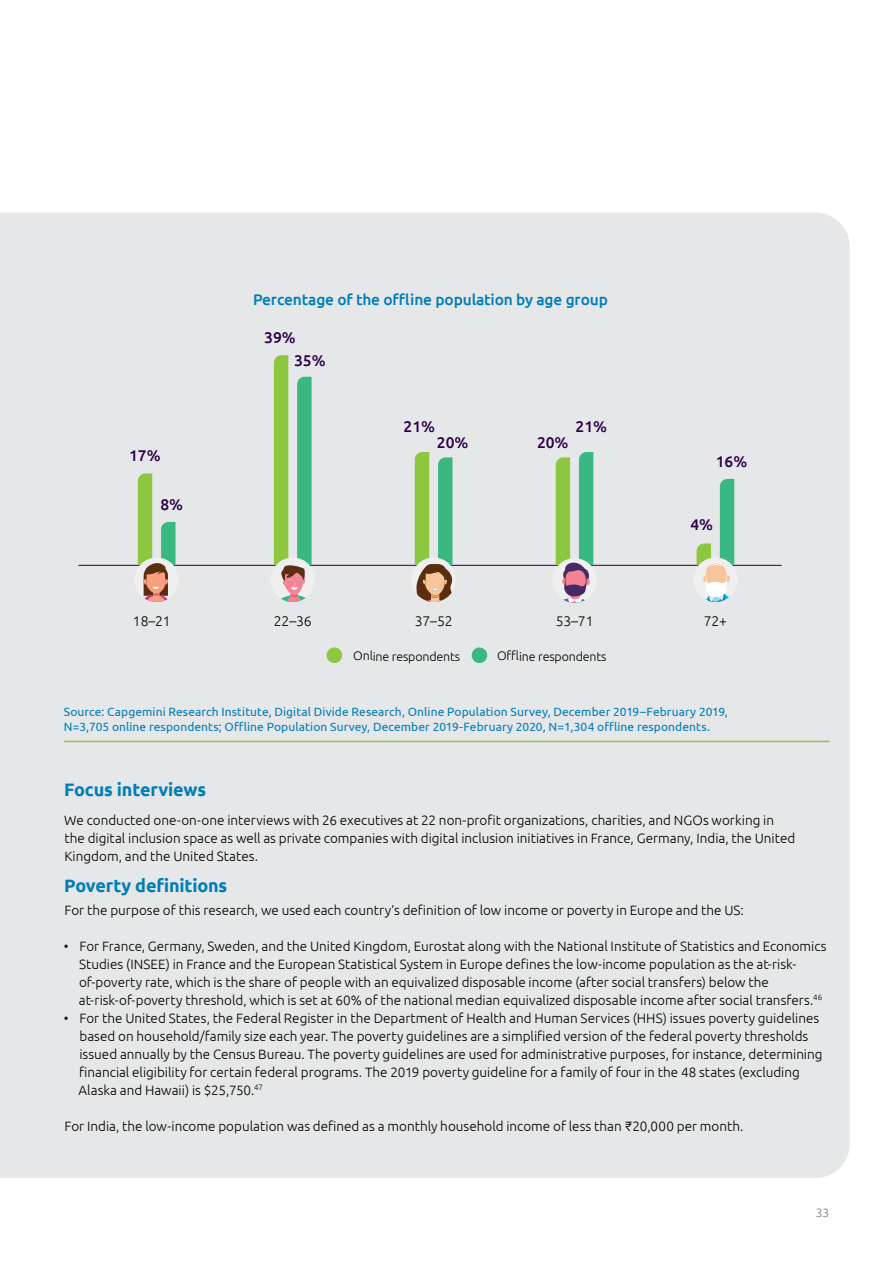
<style>
.page{position:relative;width:893px;height:1263px;background:#fff}
.page>*{position:absolute;margin:0;border:0;box-sizing:border-box;transform-origin:0 0}
.t1{font:700 18px "Ubuntu";letter-spacing:-.01em;color:#007db7}
.t2{font:500 15.45px "Ubuntu";letter-spacing:-.01em;color:#007db7}
.t3{font:500 15.45px "Ubuntu";color:#2c004b}
.t4{font:300 13.95px "Ubuntu";letter-spacing:-.01em;color:#000}
.t5{font:300 13.5px/18px "Ubuntu";color:#000}
.t6{font:300 12.45px "Ubuntu";letter-spacing:-.015em;color:#000}
.t7{font:12px/15px "Ubuntu";letter-spacing:.005em;color:#007db7}
.t8{font:300 12px "Ubuntu";color:#77787b}
</style>
<div class="page">
<div style="left:0;top:213px;width:850px;height:965px;background:#e6e7e8"></div>
<hr style="left:78px;top:565px;width:704px;height:1px;background:#2c004b">
<div style="left:271px;top:557px;width:44px;height:45px;background:#efeff0;border-radius:50%"></div>
<div style="left:134px;top:557px;width:45px;height:45px;background:#efeff0;border-radius:50%"></div>
<svg style="left:552px;top:452px;width:45px;height:151px;background:#a1c49f"></svg>
<svg style="left:137px;top:473px;width:38px;height:129px;background:#b4c598"></svg>
<svg style="left:272px;top:355px;width:43px;height:247px;background:#9fcb97"></svg>
<div style="left:411px;top:557px;width:45px;height:45px;background:#efeff0;border-radius:50%"></div>
<svg style="left:414px;top:452px;width:42px;height:151px;background:#9abe8a"></svg>
<svg style="left:695px;top:479px;width:43px;height:123px"></svg>
<div style="left:327px;top:647px;width:15px;height:16px;background:#8dc63f;border-radius:50%"></div>
<div style="left:472px;top:647px;width:15px;height:16px;background:#39b881;border-radius:50%"></div>
<hr style="left:64px;top:741px;width:766px;height:1px;background:#8dc63f">
<p class="t2" style="left:253px;top:289px;width:356px">Percentage of the offline population by age group</p>
<p class="t3" style="left:264px;top:327px;width:33px">39%</p>
<p class="t3" style="left:129px;top:446px;width:33px">17%</p>
<p class="t3" style="left:160px;top:495px;width:24px">8%</p>
<p class="t3" style="left:294px;top:351px;width:33px">35%</p>
<p class="t3" style="left:404px;top:416px;width:33px">21%</p>
<p class="t3" style="left:437px;top:433px;width:33px">20%</p>
<p class="t3" style="left:537px;top:433px;width:33px">20%</p>
<p class="t3" style="left:575px;top:416px;width:33px">21%</p>
<p class="t3" style="left:716px;top:452px;width:33px">16%</p>
<p class="t3" style="left:690px;top:514px;width:24px">4%</p>
<p class="t4" style="left:133px;top:612px;width:39px">18–21</p>
<p class="t4" style="left:274px;top:612px;width:39px">22–36</p>
<p class="t4" style="left:415px;top:612px;width:39px">37–52</p>
<p class="t4" style="left:556px;top:612px;width:39px">53–71</p>
<p class="t4" style="left:704px;top:612px;width:25px">72+</p>
<p class="t6" style="left:353px;top:649px;width:108px">Online respondents</p>
<p class="t6" style="left:497px;top:649px;width:111px">Offline respondents</p>
<p class="t7" style="left:64px;top:704px;width:666px">Source: Capgemini Research Institute, Digital Divide Research, Online Population Survey, December 2019–February 2019,<br>N=3,705 online respondents; Offline Population Survey, December 2019-February 2020, N=1,304 offline respondents.</p>
<h1 class="t1" style="left:64px;top:779px;width:143px">Focus interviews</h1>
<p class="t5" style="left:64px;top:810px;width:732px">We conducted one-on-one interviews with 26 executives at 22 non-profit organizations, charities, and NGOs working in the digital inclusion space as well as private companies with digital inclusion initiatives in France, Germany, India, the United<br>Kingdom, and the United States.</p>
<h1 class="t1" style="left:64px;top:875px;width:165px">Poverty definitions</h1>
<p class="t5" style="left:64px;top:900px;width:681px">For the purpose of this research, we used each country’s definition of low income or poverty in Europe and the US:</p>
<p class="t5" style="left:79px;top:936px;width:749px;text-indent:-15px">• For France, Germany, Sweden, and the United Kingdom, Eurostat along with the National Institute of Statistics and Economics Studies (INSEE) in France and the European Statistical System in Europe defines the low-income population as the at-risk&shy;of-poverty rate, which is the share of people with an equivalized disposable income (after social transfers) below the at-risk-of-poverty threshold, which is set at 60% of the national median equivalized disposable income after social transfers.<sup>46</sup></p>
<p class="t5" style="left:79px;top:1008px;width:745px;text-indent:-15px">• For the United States, the Federal Register in the Department of Health and Human Services (HHS) issues poverty guidelines based on household/family size each year. The poverty guidelines are a simplified version of the federal poverty thresholds issued annually by the Census Bureau. The poverty guidelines are used for administrative purposes, for instance, determining financial eligibility for certain federal programs. The 2019 poverty guideline for a family of four in the 48 states (excluding Alaska and Hawaii) is $25,750.<sup>47</sup></p>
<p class="t5" style="left:64px;top:1116px;width:681px">For India, the low-income population was defined as a monthly household income of less than ₹20,000 per month.</p>
<p class="t8" style="left:816px;top:1205px;width:15px">33</p>
</div>
